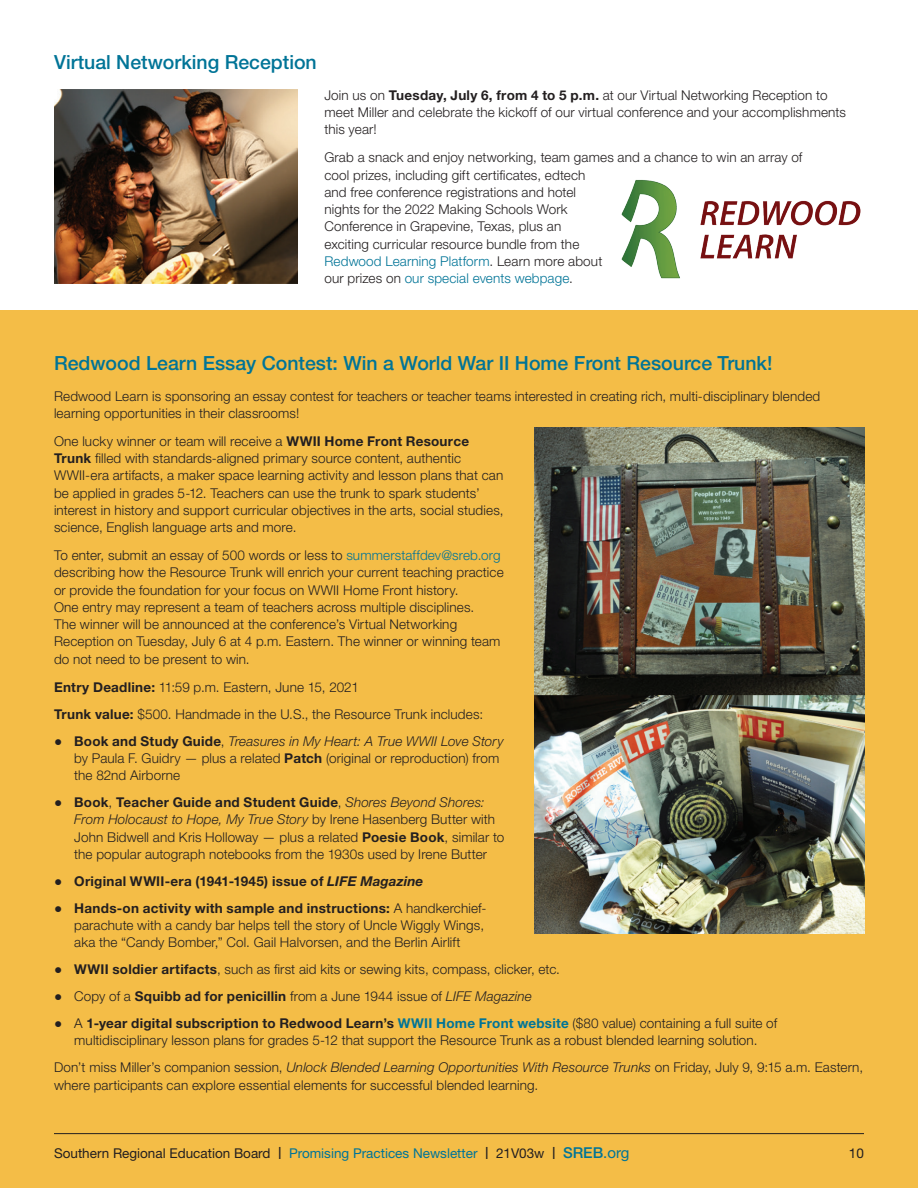
<style>
.page{position:relative;width:918px;height:1188px;background:#fff}
.page>*{position:absolute;margin:0;border:0;box-sizing:border-box;transform-origin:0 0}
.t1{font:500 19.5px "Helvetica Neue";color:#007497}
.t2{font:300 13.5px/17.2px "Helvetica Neue";letter-spacing:.01em;color:#231f20}
.t3{font:13.5px "Helvetica Neue";color:#231f20}
.t4{font:700 13.5px "Helvetica Neue";letter-spacing:.02em;color:#231f20}
.s1{font-weight:700}
.s2{color:#007497}
.s3{font-size:16.5px}
.s4{font-style:italic}
.s5{font-weight:300;font-size:16.5px}
.s6{font-weight:700;color:#007497}
.s7{font-size:16.8px}
.s8{font-weight:500;font-size:15px;color:#007497}
.s9{font-size:15px;color:#007497}
</style>
<div class="page">
<img style="left:621px;top:180px;width:240px;height:99px">
<div style="left:0;top:310px;width:918px;height:878px;background:#f4bd47"></div>
<img style="left:535px;top:427px;width:329px;height:507px">
<img style="left:54px;top:89px;width:243px;height:194px">
<hr style="left:54px;top:1133px;width:810px;height:1px;background:#231f20">
<h1 class="t1" style="left:54px;top:51px;width:264px">Virtual Networking Reception</h1>
<p class="t2" style="left:324px;top:86px;width:523px">Join us on <span class="s1">Tuesday, July 6, from 4 to 5 p.m.</span> at our Virtual Networking Reception to meet Miller and celebrate the kickoff of our virtual conference and your accomplishments this year!</p>
<p class="t2" style="left:324px;top:149px;width:480px">Grab a snack and enjoy networking, team games and a chance to win an array of cool prizes, including gift certificates, edtech<br>and free conference registrations and hotel<br>nights for the 2022 Making Schools Work<br>Conference in Grapevine, Texas, plus an<br>exciting curricular resource bundle from the<br><span class="s2">Redwood Learning Platform</span>. Learn more about<br>our prizes on <span class="s2">our special events webpage</span>.</p>
<h1 class="t1" style="left:54px;top:351px;width:720px">Redwood Learn Essay Contest: Win a World War II Home Front Resource Trunk!</h1>
<p class="t2" style="left:54px;top:387px;width:768px">Redwood Learn is sponsoring an essay contest for teachers or teacher teams interested in creating rich, multi-disciplinary blended learning opportunities in their classrooms!</p>
<p class="t2" style="left:54px;top:432px;width:451px">One lucky winner or team will receive a <span class="s1">WWII Home Front Resource Trunk</span> filled with standards-aligned primary source content, authentic WWII-era artifacts, a maker space learning activity and lesson plans that can be applied in grades 5-12. Teachers can use the trunk to spark students’ interest in history and support curricular objectives in the arts, social studies, science, English language arts and more.</p>
<p class="t2" style="left:54px;top:546px;width:451px">To enter, submit an essay of 500 words or less to <span class="s2">summerstaffdev@sreb.org </span>describing how the Resource Trunk will enrich your current teaching practice or provide the foundation for your focus on WWII Home Front history.<br>One entry may represent a team of teachers across multiple disciplines.<br>The winner will be announced at the conference’s Virtual Networking Reception on Tuesday, July 6 at 4 p.m. Eastern. The winner or winning team do not need to be present to win.</p>
<p class="t2" style="left:54px;top:673px;width:431px;line-height:27px"><span class="s1">Entry Deadline:</span> 11:59 p.m. Eastern, June 15, 2021<br><span class="s1">Trunk value:</span> $500. Handmade in the U.S., the Resource Trunk includes:</p>
<p class="t2" style="left:74px;top:732px;width:431px;text-indent:-20px"><span class="s3">•</span> <span class="s1">Book and Study Guide</span>, <span class="s4">Treasures in My Heart: A True WWII Love Story </span>by Paula F. Guidry — plus a related <span class="s1">Patch</span> (original or reproduction) from the 82nd Airborne</p>
<p class="t2" style="left:74px;top:793px;width:432px;text-indent:-20px"><span class="s3">•</span> <span class="s1">Book</span>, <span class="s1">Teacher Guide and Student Guide</span>, <span class="s4">Shores Beyond Shores:<br>From Holocaust to Hope, My True Story</span> by Irene Hasenberg Butter with John Bidwell and Kris Holloway — plus a related <span class="s1">Poesie Book</span>, similar to the popular autograph notebooks from the 1930s used by Irene Butter</p>
<p class="t4" style="left:54px;top:873px;width:371px"><span class="s5">•</span> Original WWII-era (1941-1945) issue of <span class="s4">LIFE Magazine</span></p>
<p class="t2" style="left:74px;top:899px;width:414px;text-indent:-20px"><span class="s3">•</span> <span class="s1">Hands-on activity with sample and instructions:</span> A handkerchief&shy;parachute with a candy bar helps tell the story of Uncle Wiggly Wings, aka the “Candy Bomber,” Col. Gail Halvorsen, and the Berlin Airlift</p>
<p class="t2" style="left:54px;top:961px;width:507px"><span class="s3">•</span> <span class="s1">WWII soldier artifacts</span>, such as first aid kits or sewing kits, compass, clicker, etc.</p>
<p class="t2" style="left:54px;top:988px;width:479px"><span class="s3">•</span> Copy of a <span class="s1">Squibb ad for penicillin</span> from a June 1944 issue of <span class="s4">LIFE Magazine</span></p>
<p class="t2" style="left:54px;top:1014px;width:725px;text-align:center"><span class="s3">•</span> A <span class="s1">1-year digital subscription to Redwood Learn’s</span> <span class="s6">WWII Home Front website</span> ($80 value) containing a full suite of multidisciplinary lesson plans for grades 5-12 that support the Resource Trunk as a robust blended learning solution.</p>
<p class="t2" style="left:54px;top:1059px;width:811px">Don’t miss Miller’s companion session, <span class="s4">Unlock Blended Learning Opportunities With Resource Trunks</span> on Friday, July 9, 9:15 a.m. Eastern, where participants can explore essential elements for successful blended learning.</p>
<p class="t3" style="left:54px;top:1145px;width:577px">Southern Regional Education Board <span class="s7">I</span> <span class="s2">Promising Practices Newsletter</span> <span class="s7">I</span> 21V03w <span class="s7">I</span> <span class="s8">SREB</span><span class="s9">.org</span></p>
<p class="t3" style="left:849px;top:1145px;width:17px">10</p>
</div>
